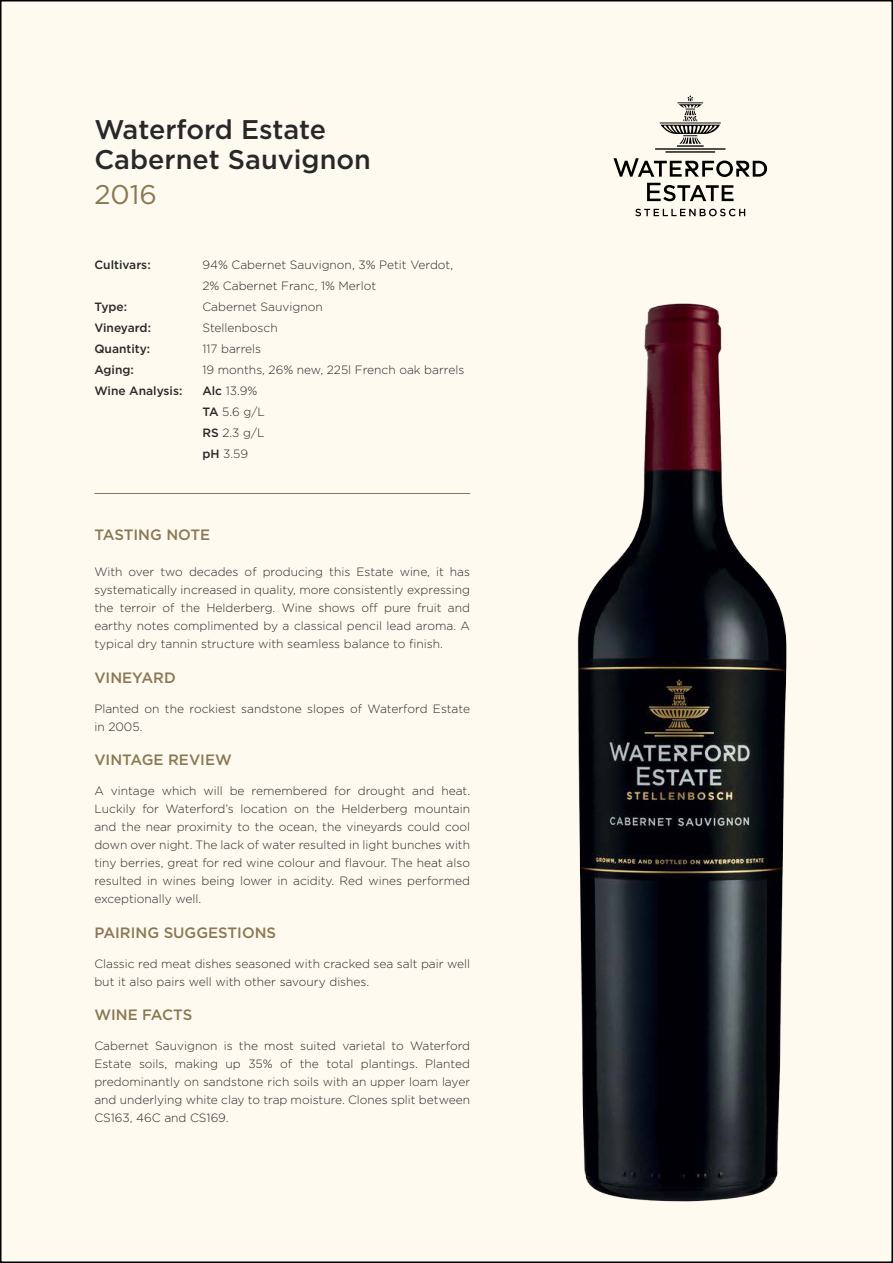
<style>
.page{position:relative;width:893px;height:1263px;background:#fff}
.page>*{position:absolute;margin:0;border:0;box-sizing:border-box;transform-origin:0 0}
.t1{font:500 27px/30px "Gotham";color:#292829}
.t2{font:27px "Gotham";color:#897853}
.t3{font:500 15px "Gotham";color:#897853}
.t4{font:300 12px/18px "Gotham";color:#292829}
.t5{font:500 12px "Gotham";color:#292829}
.s1{font-weight:500}
</style>
<div class="page">
<div style="left:1px;top:1px;width:891px;height:1261px;background:#fffaf0"></div>
<svg style="left:635px;top:209px;width:110px;height:7px"></svg>
<svg style="left:647px;top:183px;width:86px;height:18px"></svg>
<svg style="left:613px;top:95px;width:154px;height:82px"></svg>
<hr style="left:94px;top:493px;width:376px;height:1px;background:#897853">
<img style="left:577px;top:303px;width:210px;height:899px">
<h1 class="t1" style="left:94px;top:114px;width:278px">Waterford Estate<br>Cabernet Sauvignon</h1>
<h1 class="t2" style="left:94px;top:177px;width:64px">2016</h1>
<p class="t5" style="left:94px;top:257px;width:58px">Cultivars:</p>
<p class="t4" style="left:202px;top:254px;width:252px;line-height:21px">94% Cabernet Sauvignon, 3% Petit Verdot,<br>2% Cabernet Franc, 1% Merlot</p>
<p class="t5" style="left:94px;top:299px;width:34px">Type:</p>
<p class="t4" style="left:202px;top:298px;width:122px">Cabernet Sauvignon</p>
<p class="t5" style="left:94px;top:320px;width:58px">Vineyard:</p>
<p class="t4" style="left:202px;top:319px;width:77px">Stellenbosch</p>
<p class="t5" style="left:94px;top:341px;width:57px">Quantity:</p>
<p class="t4" style="left:202px;top:340px;width:60px">117 barrels</p>
<p class="t5" style="left:94px;top:362px;width:41px">Aging:</p>
<p class="t4" style="left:202px;top:361px;width:263px">19 months, 26% new, 225l French oak barrels</p>
<p class="t5" style="left:94px;top:383px;width:90px">Wine Analysis:</p>
<p class="t4" style="left:202px;top:380px;width:64px;line-height:21px"><span class="s1">Alc</span> 13.9%<br><span class="s1">TA</span> 5.6 g/L<br><span class="s1">RS</span> 2.3 g/L <span class="s1">pH</span> 3.59</p>
<p class="t3" style="left:94px;top:525px;width:117px">TASTING NOTE</p>
<p class="t4" style="left:94px;top:563px;width:377px;text-align:justify">With over two decades of producing this Estate wine, it has systematically increased in quality, more consistently expressing the terroir of the Helderberg. Wine shows off pure fruit and earthy notes complimented by a classical pencil lead aroma. A typical dry tannin structure with seamless balance to finish.</p>
<p class="t3" style="left:94px;top:668px;width:83px">VINEYARD</p>
<p class="t4" style="left:94px;top:699px;width:377px">Planted on the rockiest sandstone slopes of Waterford Estate in 2005.</p>
<p class="t3" style="left:94px;top:750px;width:139px">VINTAGE REVIEW</p>
<p class="t4" style="left:94px;top:782px;width:377px;text-align:justify">A vintage which will be remembered for drought and heat.<br>Luckily for Waterford’s location on the Helderberg mountain and the near proximity to the ocean, the vineyards could cool down over night. The lack of water resulted in light bunches with tiny berries, great for red wine colour and flavour. The heat also resulted in wines being lower in acidity. Red wines performed exceptionally well.</p>
<p class="t3" style="left:94px;top:923px;width:183px">PAIRING SUGGESTIONS</p>
<p class="t4" style="left:94px;top:954px;width:377px">Classic red meat dishes seasoned with cracked sea salt pair well but it also pairs well with other savoury dishes.</p>
<p class="t3" style="left:94px;top:1005px;width:99px">WINE FACTS</p>
<p class="t4" style="left:94px;top:1037px;width:377px;text-align:justify">Cabernet Sauvignon is the most suited varietal to Waterford Estate soils, making up 35% of the total plantings. Planted predominantly on sandstone rich soils with an upper loam layer and underlying white clay to trap moisture. Clones split between CS163, 46C and CS169.</p>
</div>
